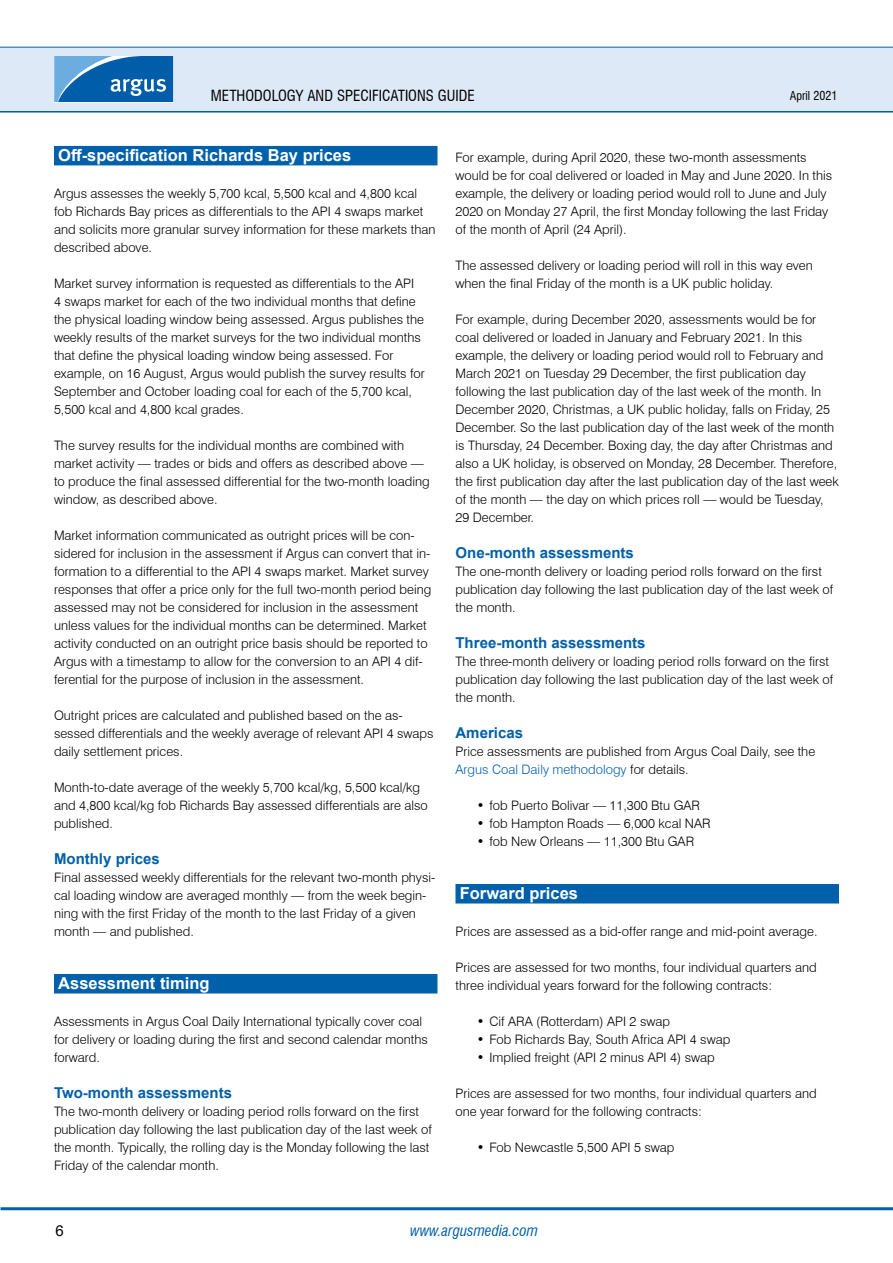
<style>
.page{position:relative;width:893px;height:1263px;background:#fff}
.page>*{position:absolute;margin:0;border:0;box-sizing:border-box;transform-origin:0 0}
.t1{font:700 16.5px "Arial";color:#fff}
.t2{font:700 15px "Arial";color:#0060a9}
.t3{font:condensed 15px "Swiss 721 BT";color:#000}
.t4{font:italic condensed 15px "Swiss 721 BT";color:#0060a9}
.t5{font:15px "Arial";color:#000}
.t6{font:300 13.05px/18px "Swiss 721 BT";color:#000}
.t7{font:condensed 12px "Swiss 721 BT";color:#000}
.s1{color:#0060a9}
</style>
<div class="page">
<hr style="left:0;top:110px;width:893px;height:3px;background:#0060a9">
<div style="left:0;top:47px;width:893px;height:64px;background:#dee9f7"></div>
<hr style="left:0;top:47px;width:893px;height:1px;background:#0060a9">
<svg style="left:54px;top:56px;width:119px;height:46px;background:#307dbd"></svg>
<hr style="left:1px;top:1207px;width:892px;height:3px;background:#0060a9">
<div style="left:54px;top:146px;width:383px;height:19px;background:#0060a9"></div>
<div style="left:54px;top:974px;width:383px;height:19px;background:#0060a9"></div>
<div style="left:455px;top:884px;width:384px;height:19px;background:#0060a9"></div>
<p class="t3" style="left:211px;top:86px;width:175px">METHODOLOGY AND SPECI FICATI</p>
<p class="t3" style="left:408px;top:86px;width:68px">ONS GUIDE</p>
<p class="t7" style="left:790px;top:88px;width:49px">APRIL 2021</p>
<p class="t1" style="left:58px;top:144px;width:295px">Off-specification Richards Bay prices</p>
<p class="t6" style="left:54px;top:184px;width:383px">Argus assesses the weekly 5,700 kcal, 5,500 kcal and 4,800 kcal fob Richards Bay prices as differentials to the API 4 swaps market and solicits more granular survey information for these markets than described above.</p>
<p class="t6" style="left:54px;top:274px;width:372px">Market survey information is requested as differentials to the API<br>4 swaps market for each of the two individual months that define the physical loading window being assessed. Argus publishes the weekly results of the market surveys for the two individual months that define the physical loading window being assessed. For example, on 16 August, Argus would publish the survey results for September and October loading coal for each of the 5,700 kcal, 5,500 kcal and 4,800 kcal grades.</p>
<p class="t6" style="left:54px;top:436px;width:377px">The survey results for the individual months are combined with market activity — trades or bids and offers as described above — to produce the final assessed differential for the two-month loading window, as described above.</p>
<p class="t6" style="left:54px;top:526px;width:379px">Market information communicated as outright prices will be con&shy;sidered for inclusion in the assessment if Argus can convert that in&shy;formation to a differential to the API 4 swaps market. Market survey responses that offer a price only for the full two-month period being assessed may not be considered for inclusion in the assessment unless values for the individual months can be determined. Market activity conducted on an outright price basis should be reported to Argus with a timestamp to allow for the conversion to an API 4 dif&shy;ferential for the purpose of inclusion in the assessment.</p>
<p class="t6" style="left:54px;top:706px;width:381px">Outright prices are calculated and published based on the as&shy;sessed differentials and the weekly average of relevant API 4 swaps daily settlement prices.</p>
<p class="t6" style="left:54px;top:778px;width:375px">Month-to-date average of the weekly 5,700 kcal/kg, 5,500 kcal/kg and 4,800 kcal/kg fob Richards Bay assessed differentials are also published.</p>
<p class="t2" style="left:54px;top:848px;width:107px">Monthly prices</p>
<p class="t6" style="left:54px;top:868px;width:383px">Final assessed weekly differentials for the relevant two-month physi&shy;cal loading window are averaged monthly — from the week begin&shy;ning with the first Friday of the month to the last Friday of a given month — and published.</p>
<p class="t1" style="left:58px;top:972px;width:153px">Assessment timing</p>
<p class="t6" style="left:54px;top:1012px;width:375px">Assessments in Argus Coal Daily International typically cover coal for delivery or loading during the first and second calendar months forward.</p>
<p class="t2" style="left:54px;top:1082px;width:180px">Two-month assessments</p>
<p class="t6" style="left:54px;top:1102px;width:379px">The two-month delivery or loading period rolls forward on the first publication day following the last publication day of the last week of the month. Typically, the rolling day is the Monday following the last Friday of the calendar month.</p>
<p class="t6" style="left:455px;top:148px;width:378px">For example, during April 2020, these two-month assessments would be for coal delivered or loaded in May and June 2020. In this example, the delivery or loading period would roll to June and July 2020 on Monday 27 April, the first Monday following the last Friday of the month of April (24 April).</p>
<p class="t6" style="left:455px;top:256px;width:359px">The assessed delivery or loading period will roll in this way even when the final Friday of the month is a UK public holiday.</p>
<p class="t6" style="left:455px;top:310px;width:385px">For example, during December 2020, assessments would be for coal delivered or loaded in January and February 2021. In this example, the delivery or loading period would roll to February and March 2021 on Tuesday 29 December, the first publication day following the last publication day of the last week of the month. In December 2020, Christmas, a UK public holiday, falls on Friday, 25<br>December. So the last publication day of the last week of the month is Thursday, 24 December. Boxing day, the day after Christmas and also a UK holiday, is observed on Monday, 28 December. Therefore, the first publication day after the last publication day of the last week of the month — the day on which prices roll — would be Tuesday, 29 December.</p>
<p class="t2" style="left:455px;top:542px;width:180px">One-month assessments</p>
<p class="t6" style="left:455px;top:562px;width:379px">The one-month delivery or loading period rolls forward on the first publication day following the last publication day of the last week of the month.</p>
<p class="t2" style="left:455px;top:632px;width:192px">Three-month assessments</p>
<p class="t6" style="left:455px;top:652px;width:379px">The three-month delivery or loading period rolls forward on the first publication day following the last publication day of the last week of the month.</p>
<p class="t2" style="left:455px;top:722px;width:69px">Americas</p>
<p class="t6" style="left:455px;top:742px;width:361px">Price assessments are published from Argus Coal Daily, see the<br><span class="s1">Argus Coal Daily methodology</span> for details.</p>
<p class="t6" style="left:477px;top:796px;width:225px">• fob Puerto Bolivar — 11,300 Btu GAR</p>
<p class="t6" style="left:477px;top:814px;width:235px">• fob Hampton Roads — 6,000 kcal NAR</p>
<p class="t6" style="left:477px;top:832px;width:219px">• fob New Orleans — 11,300 Btu GAR</p>
<p class="t1" style="left:460px;top:882px;width:120px">Forward prices</p>
<p class="t6" style="left:455px;top:922px;width:363px">Prices are assessed as a bid-offer range and mid-point average.</p>
<p class="t6" style="left:455px;top:958px;width:363px">Prices are assessed for two months, four individual quarters and three individual years forward for the following contracts:</p>
<p class="t6" style="left:477px;top:1012px;width:195px">• Cif ARA (Rotterdam) API 2 swap</p>
<p class="t6" style="left:477px;top:1030px;width:255px">• Fob Richards Bay, South Africa API 4 swap</p>
<p class="t6" style="left:477px;top:1048px;width:239px">• Implied freight (API 2 minus API 4) swap</p>
<p class="t6" style="left:455px;top:1084px;width:363px">Prices are assessed for two months, four individual quarters and one year forward for the following contracts:</p>
<p class="t6" style="left:477px;top:1138px;width:199px">• Fob Newcastle 5,500 API 5 swap</p>
<p class="t5" style="left:55px;top:1220px;width:10px">6</p>
<p class="t4" style="left:410px;top:1221px;width:129px">www.argusmedia.com</p>
</div>
